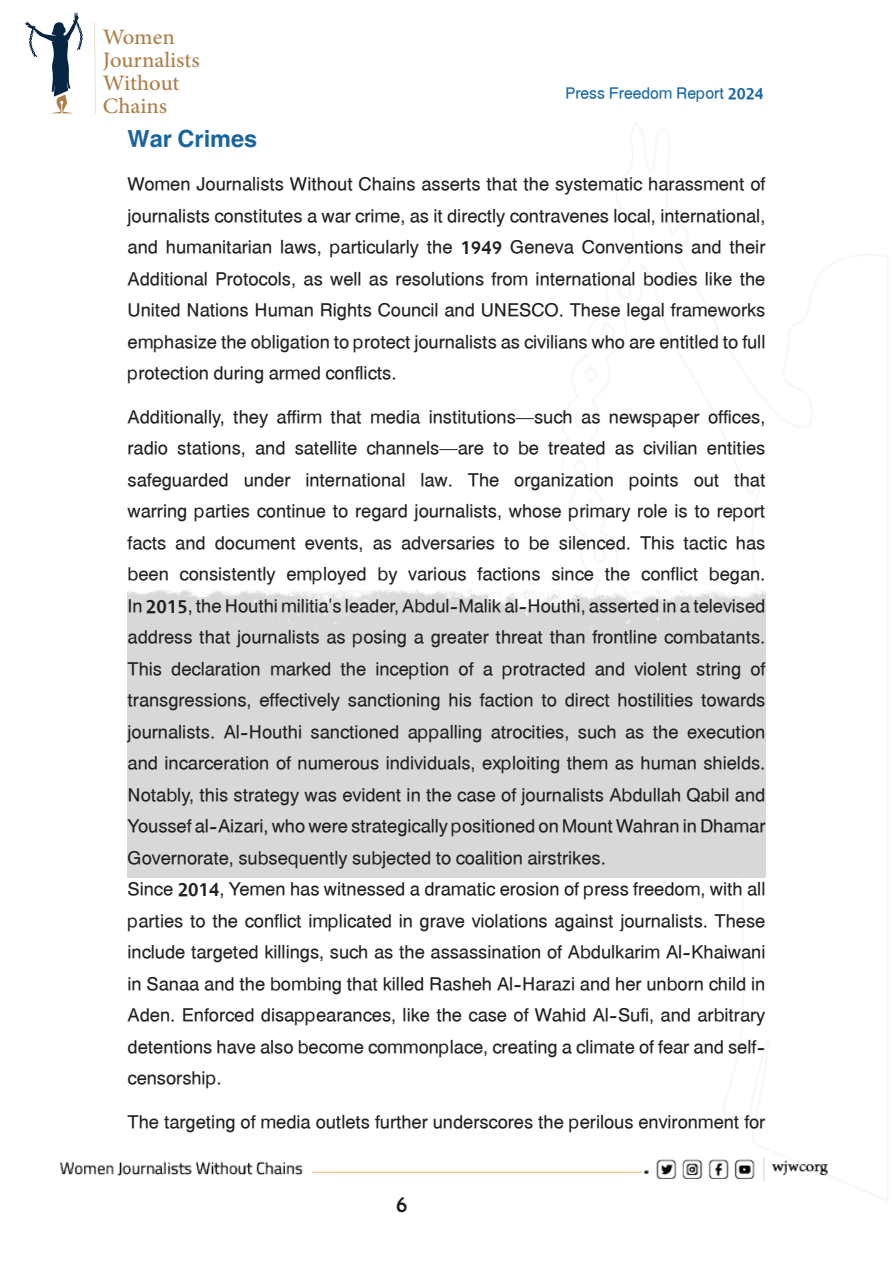
<style>
.page{position:relative;width:893px;height:1263px;background:#fff}
.page>*{position:absolute;margin:0;border:0;box-sizing:border-box;transform-origin:0 0}
.t1{font:30.75px/23.1px "Adobe Arabic";color:#ad7e48}
.t2{font:700 27px "Hacen Tunisia";color:#1864a1}
.t3{font:24px "Hacen Tunisia";color:#231f20}
.t4{font:21px/31.5px "Hacen Tunisia Lt";color:#231f20;text-align:justify}
.t5{font:18px "Hacen Tunisia Lt";color:#1665a2}
</style>
<div class="page">
<img style="left:51px;top:22px;width:837px;height:1179px">
<svg style="left:25px;top:12px;width:58px;height:101px"></svg>
<svg style="left:95px;top:22px;width:1px;height:92px"></svg>
<div style="left:128px;top:582px;width:637px;height:295px;background:#d8d8d8"></div>
<h1 class="t1" style="left:103px;top:22px;width:98px">Women<br>Journalists<br>Without<br>Chains</h1>
<p class="t5" style="left:566px;top:81px;width:200px">Press Freedom Report 2024</p>
<p class="t2" style="left:128px;top:121px;width:131px">War Crimes</p>
<p class="t4" style="left:128px;top:168px;width:639px">Women Journalists Without Chains asserts that the systematic harassment of journalists constitutes a war crime, as it directly contravenes local, international, and humanitarian laws, particularly the 1949 Geneva Conventions and their Additional Protocols, as well as resolutions from international bodies like the United Nations Human Rights Council and UNESCO. These legal frameworks emphasize the obligation to protect journalists as civilians who are entitled to full protection during armed conflicts.</p>
<p class="t4" style="left:128px;top:401px;width:639px;text-align:left">Additionally, they affirm that media institutions—such as newspaper offices, radio stations, and satellite channels—are to be treated as civilian entities safeguarded under international law. The organization points out that warring parties continue to regard journalists, whose primary role is to report facts and document events, as adversaries to be silenced. This tactic has been consistently employed by various factions since the conflict began.<br>In 2015, the Houthi militia’s leader, Abdul-Malik al-Houthi, asserted in a televised address that journalists as posing a greater threat than frontline combatants.<br>This declaration marked the inception of a protracted and violent string of transgressions, effectively sanctioning his faction to direct hostilities towards journalists. Al-Houthi sanctioned appalling atrocities, such as the execution and incarceration of numerous individuals, exploiting them as human shields.<br>Notably, this strategy was evident in the case of journalists Abdullah Qabil and Youssef al-Aizari, who were strategically positioned on Mount Wahran in Dhamar Governorate, subsequently subjected to coalition airstrikes.<br>Since 2014, Yemen has witnessed a dramatic erosion of press freedom, with all parties to the conflict implicated in grave violations against journalists. These include targeted killings, such as the assassination of Abdulkarim Al-Khaiwani in Sanaa and the bombing that killed Rasheh Al-Harazi and her unborn child in Aden. Enforced disappearances, like the case of Wahid Al-Sufi, and arbitrary detentions have also become commonplace, creating a climate of fear and self&shy;censorship.</p>
<p class="t4" style="left:128px;top:1106px;width:639px">The targeting of media outlets further underscores the perilous environment for</p>
<p class="t3" style="left:396px;top:1188px;width:13px">6</p>
</div>
